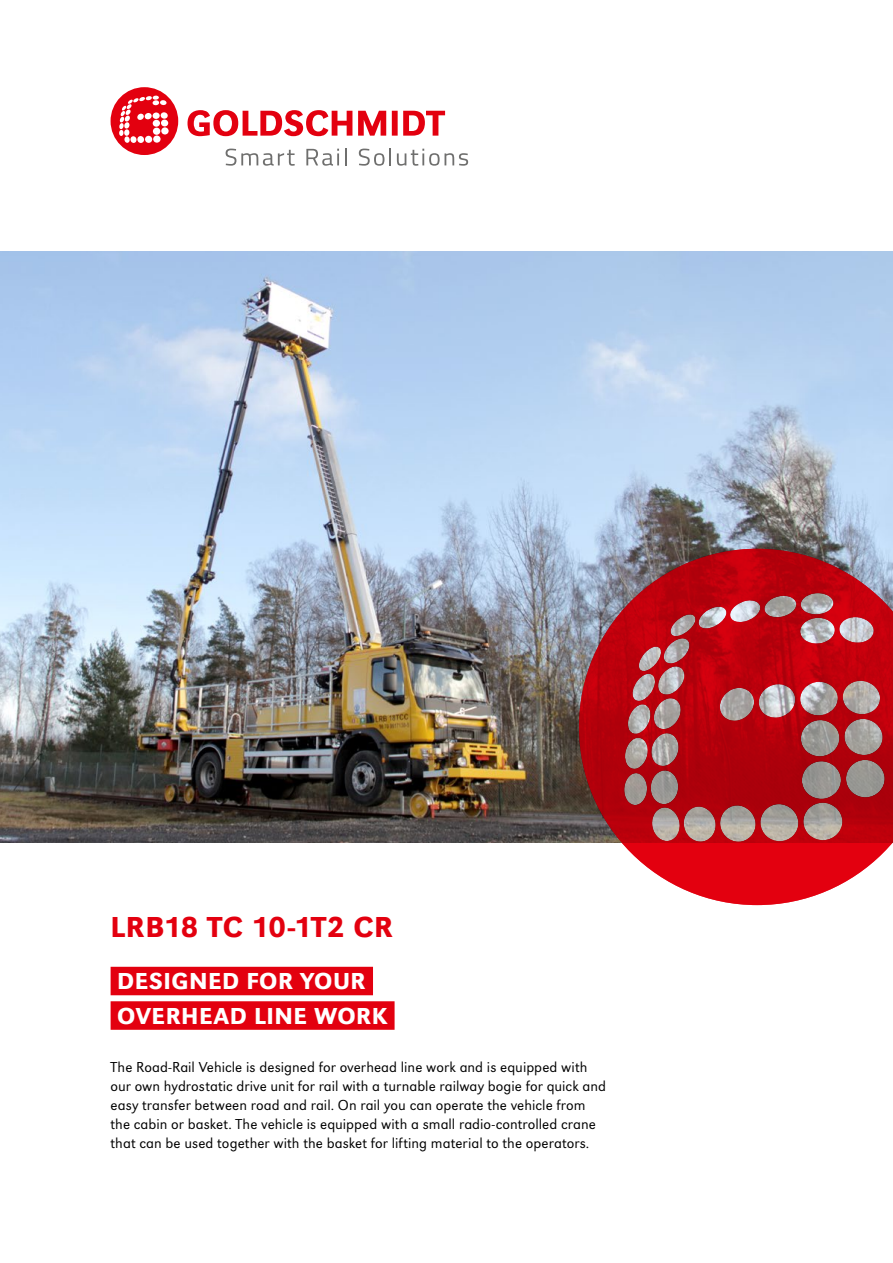
<style>
.page{position:relative;width:893px;height:1263px;background:#fff}
.page>*{position:absolute;margin:0;border:0;box-sizing:border-box;transform-origin:0 0}
.t1{font:500 30px "URW Grotesk";letter-spacing:.015em;color:#e3000f}
.t2{font:500 24px/34.5px "URW Grotesk";letter-spacing:.02em;color:#fff}
.t3{font:300 15px/19.2px "URW Grotesk";letter-spacing:.005em;color:#000}
</style>
<div class="page">
<img style="left:0;top:252px;width:893px;height:590px">
<svg style="left:579px;top:549px;width:314px;height:356px;background:#ba4049"></svg>
<svg style="left:111px;top:87px;width:67px;height:68px"></svg>
<svg style="left:187px;top:110px;width:258px;height:26px"></svg>
<svg style="left:226px;top:149px;width:69px;height:17px"></svg>
<svg style="left:306px;top:149px;width:33px;height:17px"></svg>
<svg style="left:345px;top:148px;width:1px;height:17px"></svg>
<svg style="left:359px;top:149px;width:25px;height:17px"></svg>
<svg style="left:390px;top:148px;width:1px;height:17px"></svg>
<svg style="left:397px;top:149px;width:71px;height:17px"></svg>
<div style="left:111px;top:967px;width:262px;height:28px;background:#e3000f"></div>
<div style="left:111px;top:1001px;width:284px;height:29px;background:#e3000f"></div>
<h1 class="t1" style="left:111px;top:909px;width:284px">LRB18 TC 10-1T2 CR</h1>
<h2 class="t2" style="left:117px;top:964px;width:272px">DESIGNED FOR YOUR<br>OVERHEAD LINE WORK</h2>
<p class="t3" style="left:111px;top:1057px;width:497px">The Road-Rail Vehicle is designed for overhead line work and is equipped with our own hydrostatic drive unit for rail with a turnable railway bogie for quick and easy transfer between road and rail. On rail you can operate the vehicle from the cabin or basket. The vehicle is equipped with a small radio-controlled crane that can be used together with the basket for lifting material to the operators.</p>
</div>
